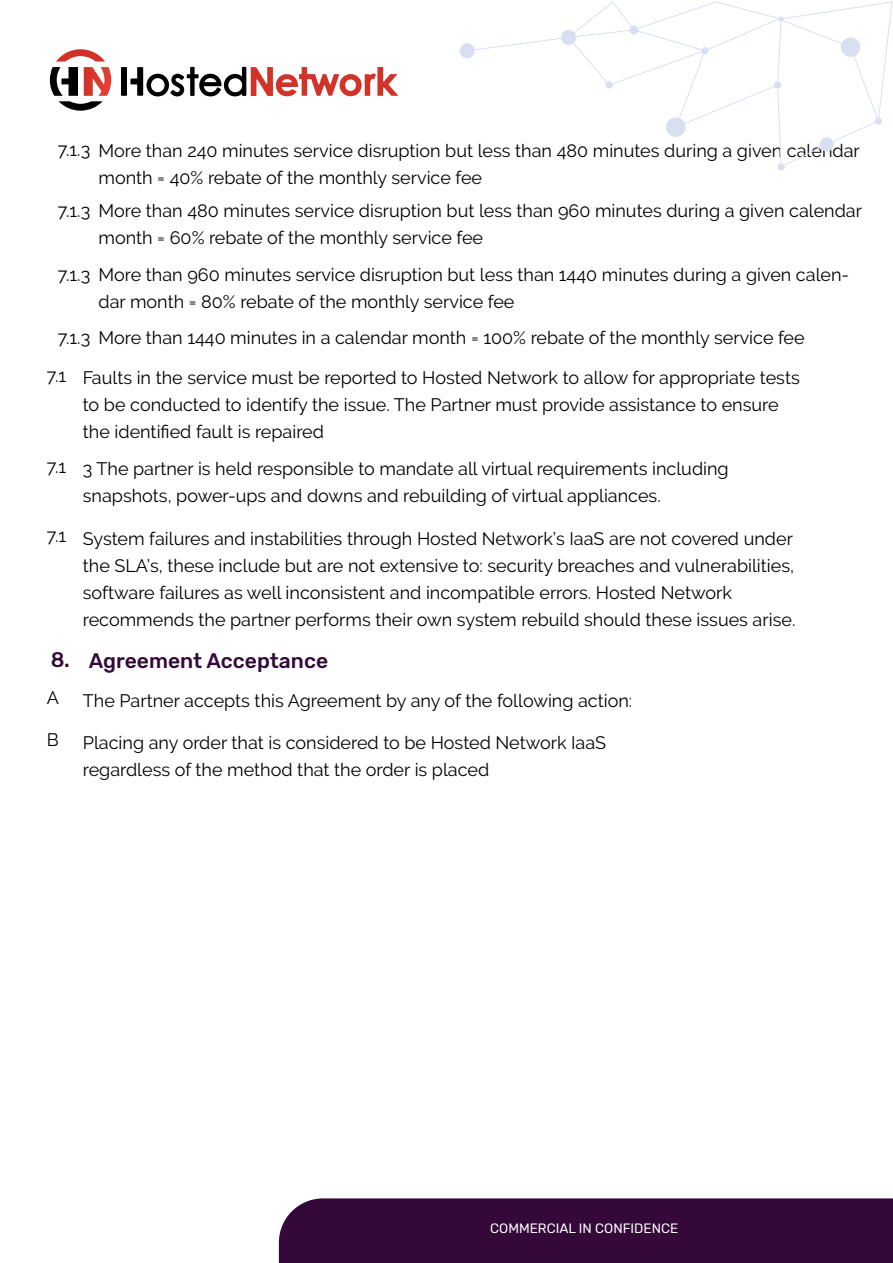
<style>
.page{position:relative;width:893px;height:1263px;background:#fff}
.page>*{position:absolute;margin:0;border:0;box-sizing:border-box;transform-origin:0 0}
.t1{font:500 21px "Rubik";color:#340939}
.t2{font:18px/27px "Raleway";color:#000}
.t3{font:13.5px "Rubik";color:#fff}
</style>
<div class="page">
<div style="left:279px;top:1198px;width:614px;height:65px;background:#340939"></div>
<div style="left:460px;top:43px;width:15px;height:15px;background:#d8dff1;border-radius:50%"></div>
<div style="left:778px;top:163px;width:7px;height:7px;background:#d8dff1;border-radius:50%"></div>
<div style="left:875px;top:117px;width:7px;height:8px;background:#d8dff1;border-radius:50%"></div>
<svg style="left:879px;top:1px;width:14px;height:119px"></svg>
<svg style="left:468px;top:1px;width:411px;height:167px"></svg>
<div style="left:121px;top:67px;width:6px;height:29px;background:#000"></div>
<svg style="left:50px;top:49px;width:61px;height:62px"></svg>
<svg style="left:130px;top:67px;width:268px;height:29px"></svg>
<p class="t2" style="left:58px;top:136px;width:34px">7.1.3</p>
<p class="t2" style="left:99px;top:137px;width:763px">More than 240 minutes service disruption but less than 480 minutes during a given calendar month = 40% rebate of the monthly service fee</p>
<p class="t2" style="left:58px;top:197px;width:34px">7.1.3</p>
<p class="t2" style="left:99px;top:198px;width:765px">More than 480 minutes service disruption but less than 960 minutes during a given calendar month = 60% rebate of the monthly service fee</p>
<p class="t2" style="left:58px;top:261px;width:34px">7.1.3</p>
<p class="t2" style="left:99px;top:261px;width:752px">More than 960 minutes service disruption but less than 1440 minutes during a given calen&shy;dar month = 80% rebate of the monthly service fee</p>
<p class="t2" style="left:58px;top:324px;width:748px">7.1.3 More than 1440 minutes in a calendar month = 100% rebate of the monthly service fee</p>
<p class="t2" style="left:47px;top:362px;width:21px">7.1</p>
<p class="t2" style="left:83px;top:364px;width:718px">Faults in the service must be reported to Hosted Network to allow for appropriate tests to be conducted to identify the issue. The Partner must provide assistance to ensure the identified fault is repaired</p>
<p class="t2" style="left:47px;top:453px;width:21px">7.1</p>
<p class="t2" style="left:83px;top:455px;width:647px">3 The partner is held responsible to mandate all virtual requirements including snapshots, power-ups and downs and rebuilding of virtual appliances.</p>
<p class="t2" style="left:47px;top:522px;width:21px">7.1</p>
<p class="t2" style="left:83px;top:525px;width:714px">System failures and instabilities through Hosted Network’s IaaS are not covered under the SLA’s, these include but are not extensive to: security breaches and vulnerabilities, software failures as well inconsistent and incompatible errors. Hosted Network recommends the partner performs their own system rebuild should these issues arise.</p>
<p class="t1" style="left:51px;top:649px;width:279px">8. Agreement Acceptance</p>
<p class="t2" style="left:47px;top:684px;width:14px">A</p>
<p class="t2" style="left:83px;top:687px;width:551px">The Partner accepts this Agreement by any of the following action:</p>
<p class="t2" style="left:83px;top:729px;width:525px">Placing any order that is considered to be Hosted Network IaaS regardless of the method that the order is placed</p>
<p class="t2" style="left:47px;top:726px;width:13px">B</p>
<p class="t3" style="left:490px;top:1221px;width:189px">COMMERCIAL IN CONFIDENCE</p>
</div>
